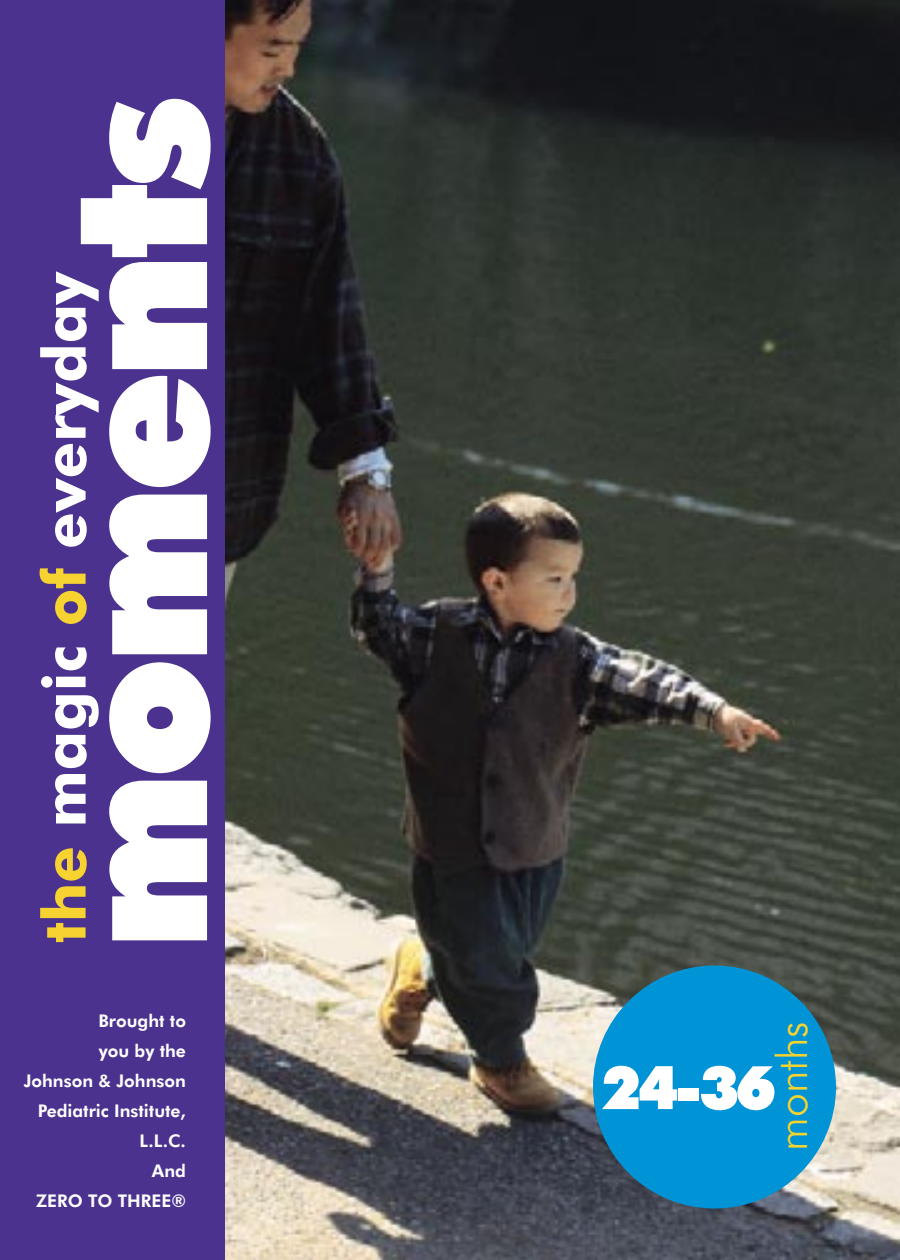
<style>
.page{position:relative;width:900px;height:1260px;background:#fff}
.page>*{position:absolute;margin:0;border:0;box-sizing:border-box;transform-origin:0 0}
.MAIN_TEXT_SMALL{font:900 187.75px "Futura BT";letter-spacing:-.04em;color:#fff}
.MAIN_TEXT_SMALL-2{font:700 60px "Futura BT";color:#fff}
.MAIN_TEXT_SMALL-3{font:900 60px "Futura BT";color:#fff}
.MAIN_TEXT_SMALL-4{font:300 42.75px "Futura BT";color:#f6d330}
.t1{font:800 17.5px/30px "Futura BT";color:#fff;text-align:right}
.s1{color:#f6d330}
</style>
<div class="page">
<img style="left:225px;top:0;width:675px;height:1260px">
<div style="left:593px;top:966px;width:243px;height:243px;background:#0094d6;border-radius:50%"></div>
<div style="left:0;top:0;width:225px;height:1260px;background:#4b328e"></div>
<p class="MAIN_TEXT_SMALL" style="left:26px;top:950px;width:854px;rotate:-90deg">moments</p>
<p class="MAIN_TEXT_SMALL-2" style="left:28px;top:943px;width:675px;rotate:-90deg"><span class="s1">the</span> magic <span class="s1">of</span> everyday</p>
<p class="t1" style="left:99px;top:1005px;width:89px">Brought to</p>
<p class="t1" style="left:99px;top:1035px;width:89px">you by the</p>
<p class="t1" style="left:24px;top:1065px;width:164px">Johnson &amp; Johnson<br>Pediatric Institute,<br>L.L.C.</p>
<p class="t1" style="left:152px;top:1155px;width:36px">And</p>
<p class="t1" style="left:36px;top:1185px;width:151px">ZERO TO THREE®</p>
<p class="MAIN_TEXT_SMALL-4" style="left:766px;top:1151px;width:131px;rotate:-90deg">months</p>
<p class="MAIN_TEXT_SMALL-3" style="left:601px;top:1051px;width:177px">24-36</p>
</div>
